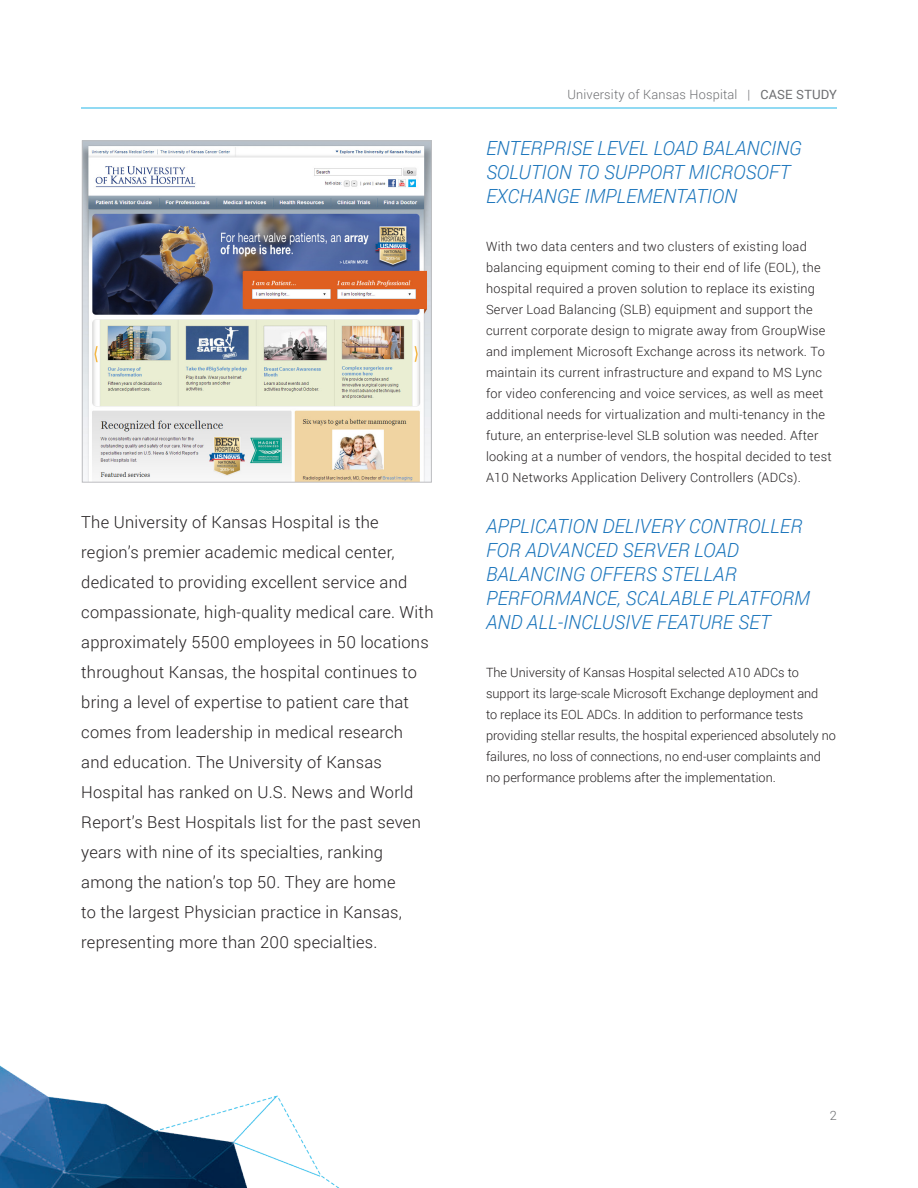
<style>
.page{position:relative;width:918px;height:1188px;background:#fff}
.page>*{position:absolute;margin:0;border:0;box-sizing:border-box;transform-origin:0 0}
.t1{font:italic 300 19.5px/24px "Roboto";color:#1974bb}
.t2{font:300 16.5px/30px "Roboto";letter-spacing:.015em;color:#231f20}
.t3{font:300 12.75px/21px "Roboto";letter-spacing:.02em;color:#231f20}
.t4{font:300 12.75px/21px "Roboto";color:#231f20}
.t5{font:300 12.75px "Roboto";letter-spacing:.015em;color:#6d6e71}
.s1{font-weight:400}
</style>
<div class="page">
<hr style="left:81px;top:108px;width:756px;height:1px;background:#24b6e9">
<img style="left:0;top:1065px;width:340px;height:123px">
<img style="left:84px;top:142px;width:346px;height:339px">
<div style="left:82px;top:140px;width:350px;height:343px;border:1px solid #bcbdc0"></div>
<p class="t2" style="left:81px;top:509px;width:354px">The University of Kansas Hospital is the region’s premier academic medical center, dedicated to providing excellent service and compassionate, high-quality medical care. With approximately 5500 employees in 50 locations throughout Kansas, the hospital continues to bring a level of expertise to patient care that comes from leadership in medical research and education. The University of Kansas Hospital has ranked on U.S. News and World Report’s Best Hospitals list for the past seven years with nine of its specialties, ranking among the nation’s top 50. They are home<br>to the largest Physician practice in Kansas, representing more than 200 specialties.</p>
<p class="t5" style="left:568px;top:89px;width:271px">University of Kansas Hospital | <span class="s1">CASE STUDY</span></p>
<h1 class="t1" style="left:486px;top:138px;width:317px">ENTERPRISE LEVEL LOAD BALANCING<br>SOLUTION TO SUPPORT MICROSOFT<br>EXCHANGE IMPLEMENTATION</h1>
<p class="t3" style="left:486px;top:237px;width:347px">With two data centers and two clusters of existing load balancing equipment coming to their end of life (EOL), the hospital required a proven solution to replace its existing Server Load Balancing (SLB) equipment and support the current corporate design to migrate away from GroupWise and implement Microsoft Exchange across its network. To maintain its current infrastructure and expand to MS Lync for video conferencing and voice services, as well as meet additional needs for virtualization and multi-tenancy in the future, an enterprise-level SLB solution was needed. After looking at a number of vendors, the hospital decided to test A10 Networks Application Delivery Controllers (ADCs).</p>
<h1 class="t1" style="left:486px;top:516px;width:326px">APPLICATION DELIVERY CONTROLLER<br>FOR ADVANCED SERVER LOAD<br>BALANCING OFFERS STELLAR<br>PERFORMANCE, SCALABLE PLATFORM<br>AND ALL-INCLUSIVE FEATURE SET</h1>
<p class="t4" style="left:486px;top:663px;width:351px">The University of Kansas Hospital selected A10 ADCs to support its large-scale Microsoft Exchange deployment and<br>to replace its EOL ADCs. In addition to performance tests providing stellar results, the hospital experienced absolutely no failures, no loss of connections, no end-user complaints and no performance problems after the implementation.</p>
<p class="t5" style="left:830px;top:1110px;width:9px">2</p>
</div>
